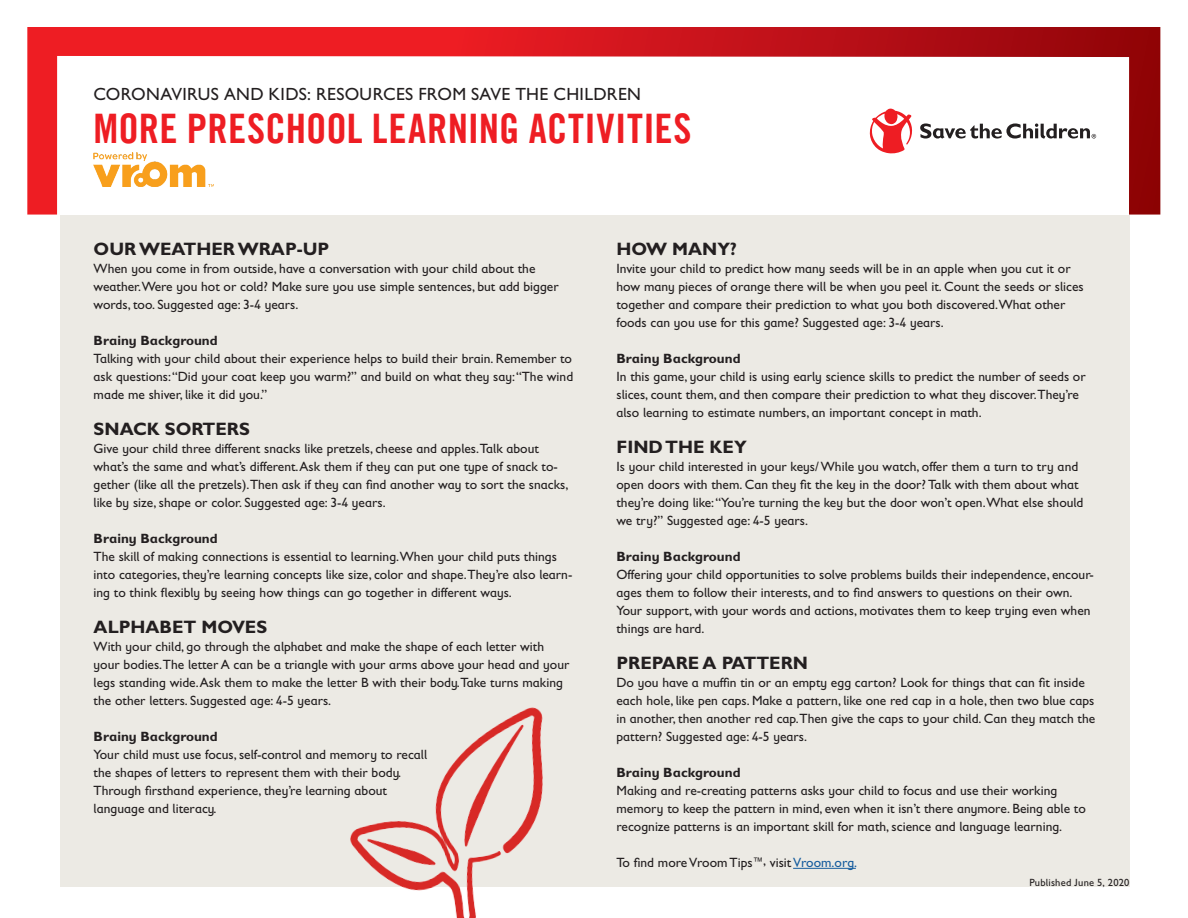
<style>
.page{position:relative;width:1188px;height:918px;background:#fff}
.page>*{position:absolute;margin:0;border:0;box-sizing:border-box;transform-origin:0 0}
.t1{font:40.8px "Trade Gothic LT Com Bd Cn 20";letter-spacing:.01em;color:#ee1d23}
.t2{font:700 18px "Gill Sans Infant Std";color:#231f20}
.t3{font:17.7px "Gill Sans Infant Std";letter-spacing:.02em;color:#231f20}
.t4{font:13.5px/18px "Gill Sans Infant Std";color:#231f20}
.t5{font:700 13.5px "Gill Sans Infant Std";color:#231f20}
.t6{font:10.5px "Gill Sans Infant Std";letter-spacing:.02em;color:#231f20}
.s1{font-size:10.5px}
.s2{color:#175d9e}
</style>
<div class="page">
<svg style="left:27px;top:27px;width:1133px;height:188px"></svg>
<svg style="left:869px;top:108px;width:45px;height:46px"></svg>
<svg style="left:920px;top:123px;width:176px;height:16px"></svg>
<div style="left:60px;top:215px;width:1070px;height:671px;background:#eceae4"></div>
<hr style="left:793px;top:868px;width:63px;height:1px;background:#175d9e">
<img style="left:94px;top:152px;width:120px;height:35px">
<img style="left:333px;top:707px;width:238px;height:211px">
<h3 class="t3" style="left:93px;top:84px;width:549px">CORONAVIRUS AND KIDS: RESOURCES FROM SAVE THE CHILDREN</h3>
<h1 class="t1" style="left:93px;top:104px;width:600px">MORE PRESCHOOL LEARNING ACTIVITIES</h1>
<h2 class="t2" style="left:94px;top:238px;width:237px">OUR WEATHER WRAP-UP</h2>
<p class="t4" style="left:94px;top:259px;width:467px">When you come in from outside, have a conversation with your child about the weather.Were you hot or cold? Make sure you use simple sentences, but add bigger words, too. Suggested age: 3-4 years.</p>
<p class="t5" style="left:94px;top:332px;width:126px">Brainy Background</p>
<p class="t4" style="left:94px;top:349px;width:481px;text-align:justify">Talking with your child about their experience helps to build their brain. Remember to ask questions: “Did your coat keep you warm?” and build on what they say: “The wind made me shiver, like it did you.”</p>
<h2 class="t2" style="left:94px;top:418px;width:158px">SNACK SORTERS</h2>
<p class="t4" style="left:94px;top:439px;width:476px">Give your child three different snacks like pretzels, cheese and apples.Talk about what’s the same and what’s different. Ask them if they can put one type of snack to&shy;gether (like all the pretzels).Then ask if they can find another way to sort the snacks, like by size, shape or color. Suggested age: 3-4 years.</p>
<p class="t5" style="left:94px;top:530px;width:126px">Brainy Background</p>
<p class="t4" style="left:94px;top:547px;width:480px">The skill of making connections is essential to learning.When your child puts things into categories, they’re learning concepts like size, color and shape.They’re also learn&shy;ing to think flexibly by seeing how things can go together in different ways.</p>
<h2 class="t2" style="left:94px;top:616px;width:175px">ALPHABET MOVES</h2>
<p class="t4" style="left:94px;top:637px;width:477px">With your child, go through the alphabet and make the shape of each letter with your bodies.The letter A can be a triangle with your arms above your head and your legs standing wide. Ask them to make the letter B with their body.Take turns making the other letters. Suggested age: 4-5 years.</p>
<p class="t5" style="left:94px;top:728px;width:126px">Brainy Background</p>
<p class="t4" style="left:94px;top:745px;width:335px">Your child must use focus, self-control and memory to recall the shapes of letters to represent them with their body.<br>Through firsthand experience, they’re learning about language and literacy.</p>
<h2 class="t2" style="left:616px;top:238px;width:122px">HOW MANY?</h2>
<p class="t4" style="left:616px;top:259px;width:469px">Invite your child to predict how many seeds will be in an apple when you cut it or how many pieces of orange there will be when you peel it. Count the seeds or slices together and compare their prediction to what you both discovered.What other foods can you use for this game? Suggested age: 3-4 years.</p>
<p class="t5" style="left:616px;top:350px;width:126px">Brainy Background</p>
<p class="t4" style="left:616px;top:367px;width:471px">In this game, your child is using early science skills to predict the number of seeds or slices, count them, and then compare their prediction to what they discover.They’re also learning to estimate numbers, an important concept in math.</p>
<h2 class="t2" style="left:616px;top:436px;width:132px">FIND THE KEY</h2>
<p class="t4" style="left:616px;top:457px;width:469px">Is your child interested in your keys/ While you watch, offer them a turn to try and open doors with them. Can they fit the key in the door? Talk with them about what they’re doing like: “You’re turning the key but the door won’t open.What else should we try?” Suggested age: 4-5 years.</p>
<p class="t5" style="left:616px;top:548px;width:126px">Brainy Background</p>
<p class="t4" style="left:616px;top:565px;width:479px">Offering your child opportunities to solve problems builds their independence, encour&shy;ages them to follow their interests, and to find answers to questions on their own.<br>Your support, with your words and actions, motivates them to keep trying even when things are hard.</p>
<h2 class="t2" style="left:616px;top:652px;width:193px">PREPARE A PATTERN</h2>
<p class="t4" style="left:616px;top:673px;width:480px">Do you have a muffin tin or an empty egg carton? Look for things that can fit inside each hole, like pen caps. Make a pattern, like one red cap in a hole, then two blue caps in another, then another red cap.Then give the caps to your child. Can they match the pattern? Suggested age: 4-5 years.</p>
<p class="t5" style="left:616px;top:764px;width:126px">Brainy Background</p>
<p class="t4" style="left:616px;top:781px;width:471px">Making and re-creating patterns asks your child to focus and use their working memory to keep the pattern in mind, even when it isn’t there anymore. Being able to recognize patterns is an important skill for math, science and language learning.</p>
<p class="t4" style="left:616px;top:853px;width:242px">To find more Vroom Tips<span class="s1">™</span>, visit <span class="s2">Vroom.org.</span></p>
<p class="t6" style="left:1029px;top:877px;width:102px">Published June 5, 2020</p>
</div>
